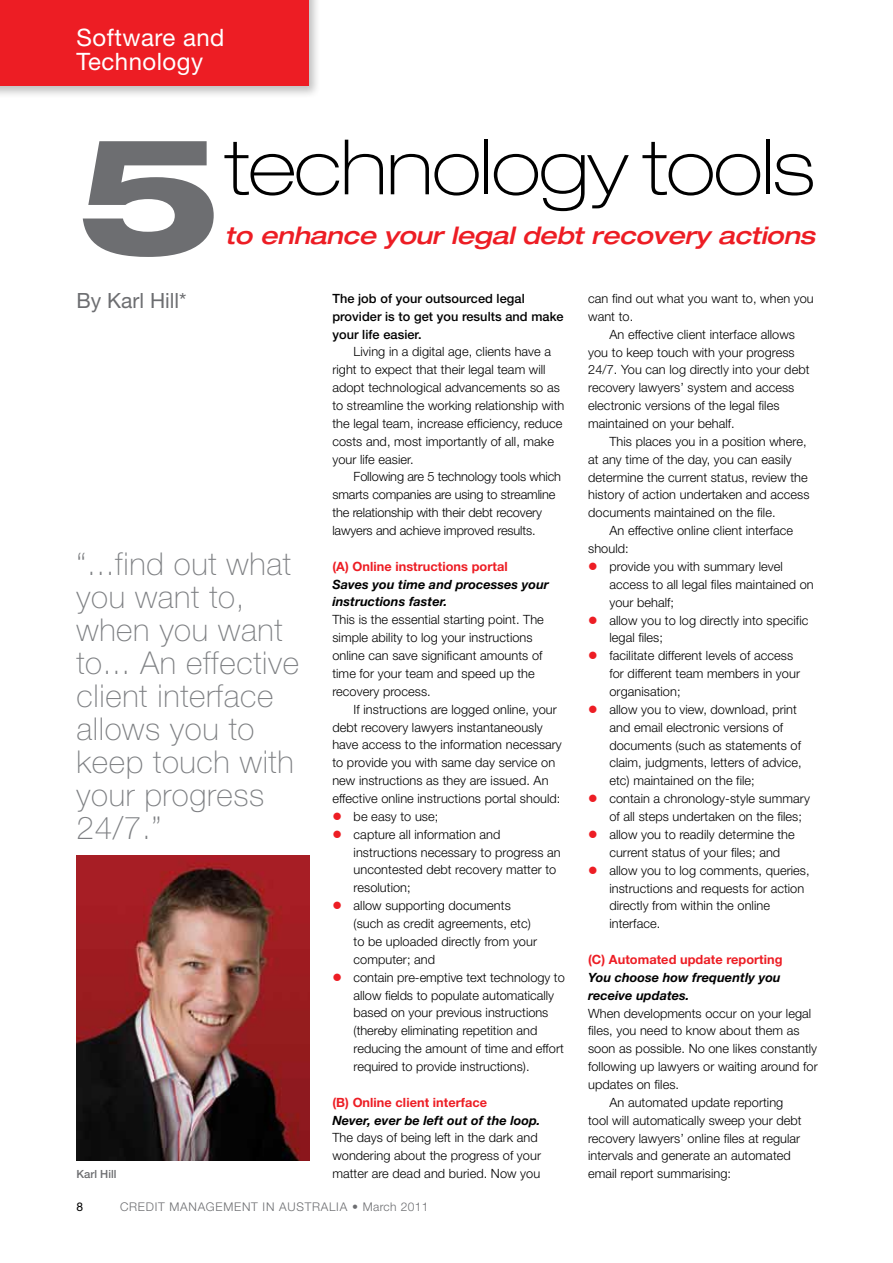
<style>
.page{position:relative;width:893px;height:1263px;background:#fff}
.page>*{position:absolute;margin:0;border:0;box-sizing:border-box;transform-origin:0 0}
.t1{font:100 expanded 76.5px "Helvetica Neue";letter-spacing:-.01em;color:#000}
.t2{font:100 31.5px/33px "Helvetica Neue";letter-spacing:.02em;color:#7e8083}
.t3{font:italic 500 expanded 24px "Helvetica Neue";letter-spacing:-.01em;color:#ed1d24}
.t4{font:24px/24px "Helvetica Neue";letter-spacing:.02em;color:#fff}
.t5{font:21px "Helvetica Neue";color:#6d6e71}
.t6{font:300 12.75px/17.9px "Helvetica Neue";letter-spacing:.005em;color:#000}
.t7{font:italic 700 12.75px/17.9px "Helvetica Neue";letter-spacing:.005em;color:#000}
.t8{font:700 12.75px "Helvetica Neue";letter-spacing:.005em;color:#ed1d24}
.t9{font:500 12.75px/17.9px "Helvetica Neue";letter-spacing:.005em;color:#000}
.t10{font:300 12px "Helvetica Neue";letter-spacing:.06em;color:#6d6e71}
.t11{font:12px "Helvetica Neue";color:#000}
.t12{font:500 11.25px "Helvetica Neue";color:#6d6e71}
.s1{font-weight:800;font-size:163.5px;color:#6d6e71}
</style>
<div class="page">
<div style="left:0;top:0;width:321px;height:99px;background:#000;opacity:.25"></div>
<div style="left:0;top:0;width:309px;height:86px;background:#ed1d24"></div>
<img style="left:77px;top:855px;width:232px;height:306px">
<h3 class="t4" style="left:77px;top:25px;width:149px">Software and<br>Technology</h3>
<h1 class="t1" style="left:77px;top:122px;width:739px"><span class="s1">5</span>technology tools</h1>
<h3 class="t3" style="left:225px;top:220px;width:591px">to enhance your legal debt recovery actions</h3>
<h3 class="t5" style="left:77px;top:288px;width:112px">By Karl Hill*</h3>
<h2 class="t2" style="left:77px;top:547px;width:224px">“...find out what you want to, when you want to... An effective client interface allows you to keep touch with your progress<br>24/7.”</h2>
<p class="t12" style="left:77px;top:1167px;width:42px">Karl Hill</p>
<p class="t9" style="left:332px;top:289px;width:233px">The job of your outsourced legal provider is to get you results and make your life easier.</p>
<p class="t6" style="left:332px;top:343px;width:233px;text-indent:21px">Living in a digital age, clients have a right to expect that their legal team will adopt technological advancements so as to streamline the working relationship with the legal team, increase efficiency, reduce costs and, most importantly of all, make your life easier.</p>
<p class="t6" style="left:332px;top:468px;width:230px;text-indent:21px">Following are 5 technology tools which smarts companies are using to streamline the relationship with their debt recovery lawyers and achieve improved results.</p>
<p class="t8" style="left:332px;top:558px;width:177px">(A) Online instructions portal</p>
<p class="t7" style="left:332px;top:575px;width:218px">Saves you time and processes your instructions faster.</p>
<p class="t6" style="left:332px;top:611px;width:213px">This is the essential starting point. The simple ability to log your instructions online can save significant amounts of time for your team and speed up the recovery process.</p>
<p class="t6" style="left:354px;top:700px;width:205px">If instructions are logged online, your</p>
<p class="t6" style="left:332px;top:718px;width:212px">debt recovery lawyers instantaneously</p>
<p class="t6" style="left:332px;top:736px;width:231px">have access to the information necessary</p>
<p class="t6" style="left:332px;top:753px;width:224px">to provide you with same day service on</p>
<p class="t6" style="left:332px;top:771px;width:218px">new instructions as they are issued. An</p>
<p class="t6" style="left:332px;top:789px;width:230px">effective online instructions portal should:</p>
<p class="t6" style="left:354px;top:807px;width:86px">be easy to use;</p>
<p class="t6" style="left:354px;top:825px;width:148px">capture all information and</p>
<p class="t6" style="left:354px;top:843px;width:209px">instructions necessary to progress an</p>
<p class="t6" style="left:354px;top:861px;width:204px">uncontested debt recovery matter to</p>
<p class="t6" style="left:354px;top:878px;width:59px">resolution;</p>
<p class="t6" style="left:354px;top:896px;width:159px">allow supporting documents</p>
<p class="t6" style="left:354px;top:914px;width:179px">(such as credit agreements, etc)</p>
<p class="t6" style="left:354px;top:932px;width:185px">to be uploaded directly from your</p>
<p class="t6" style="left:354px;top:950px;width:83px">computer; and</p>
<p class="t6" style="left:354px;top:968px;width:213px">contain pre-emptive text technology to</p>
<p class="t6" style="left:354px;top:986px;width:202px">allow fields to populate automatically</p>
<p class="t6" style="left:354px;top:1004px;width:196px">based on your previous instructions</p>
<p class="t6" style="left:354px;top:1021px;width:185px">(thereby eliminating repetition and</p>
<p class="t6" style="left:354px;top:1039px;width:212px">reducing the amount of time and effort</p>
<p class="t6" style="left:354px;top:1057px;width:177px">required to provide instructions).</p>
<p class="t8" style="left:332px;top:1094px;width:156px">(B) Online client interface</p>
<p class="t7" style="left:332px;top:1111px;width:210px">Never, ever be left out of the loop.</p>
<p class="t6" style="left:332px;top:1129px;width:210px">The days of being left in the dark and wondering about the progress of your matter are dead and buried. Now you</p>
<p class="t11" style="left:77px;top:1199px;width:8px">8</p>
<p class="t10" style="left:120px;top:1199px;width:310px">CREDIT MANAGEMENT IN AUSTRALIA • March 2011</p>
<p class="t6" style="left:588px;top:289px;width:227px">can find out what you want to, when you want to.</p>
<p class="t6" style="left:588px;top:325px;width:223px;text-indent:21px">An effective client interface allows you to keep touch with your progress 24/7. You can log directly into your debt recovery lawyers’ system and access electronic versions of the legal files maintained on your behalf.</p>
<p class="t6" style="left:588px;top:432px;width:223px;text-indent:21px">This places you in a position where, at any time of the day, you can easily determine the current status, review the history of action undertaken and access documents maintained on the file.</p>
<p class="t6" style="left:588px;top:521px;width:206px;text-indent:21px">An effective online client interface should:</p>
<p class="t6" style="left:609px;top:557px;width:206px">provide you with summary level access to all legal files maintained on your behalf;<br>allow you to log directly into specific legal files;<br>facilitate different levels of access<br>for different team members in your organisation;<br>allow you to view, download, print and email electronic versions of documents (such as statements of claim, judgments, letters of advice, etc) maintained on the file;<br>contain a chronology-style summary of all steps undertaken on the files; allow you to readily determine the current status of your files; and<br>allow you to log comments, queries, instructions and requests for action directly from within the online interface.</p>
<p class="t8" style="left:588px;top:951px;width:196px">(C) Automated update reporting</p>
<p class="t7" style="left:588px;top:968px;width:194px">You choose how frequently you receive updates.</p>
<p class="t6" style="left:588px;top:1004px;width:225px">When developments occur on your legal</p>
<p class="t6" style="left:588px;top:1022px;width:213px">files, you need to know about them as</p>
<p class="t6" style="left:588px;top:1039px;width:231px">soon as possible. No one likes constantly</p>
<p class="t6" style="left:588px;top:1057px;width:231px">following up lawyers or waiting around for</p>
<p class="t6" style="left:588px;top:1075px;width:92px">updates on files.</p>
<p class="t6" style="left:609px;top:1093px;width:175px">An automated update reporting</p>
<p class="t6" style="left:588px;top:1111px;width:215px">tool will automatically sweep your debt</p>
<p class="t6" style="left:588px;top:1129px;width:214px">recovery lawyers’ online files at regular</p>
<p class="t6" style="left:588px;top:1147px;width:204px">intervals and generate an automated</p>
<p class="t6" style="left:588px;top:1164px;width:144px">email report summarising:</p>
</div>
